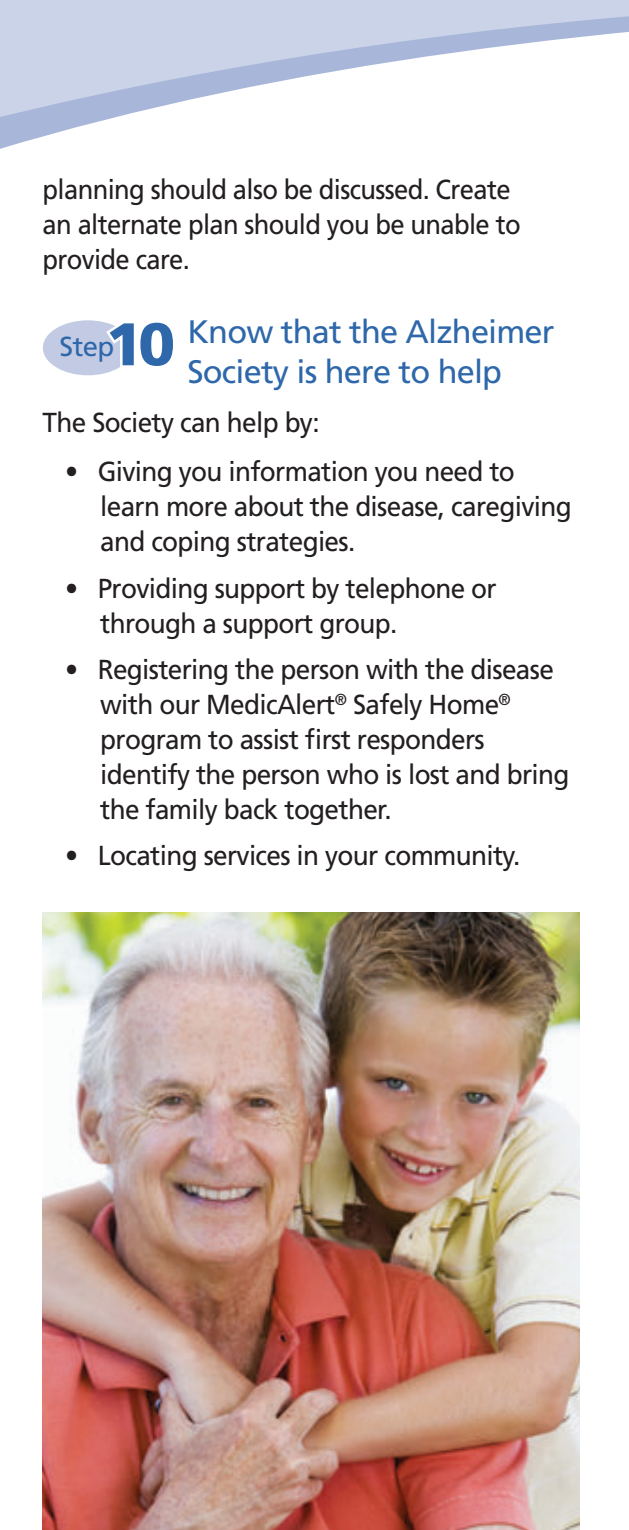
<style>
.page{position:relative;width:629px;height:1530px;background:#fff}
.page>*{position:absolute;margin:0;border:0;box-sizing:border-box;transform-origin:0 0}
.Sub-heading{font:900 60px "Frutiger";color:#2e68aa}
.body_copy{font:32.5px/40px "Frutiger";letter-spacing:-.025em;color:#2e68aa}
.body_copy-2{font:27.5px/35px "Frutiger";letter-spacing:-.025em;color:#231f20;scale:.95 1}
.body_copy-3{font:27.5px/35px "Frutiger";letter-spacing:-.025em;color:#231f20;scale:.93 1}
.Sub-heading-2{font:27.5px "Frutiger";color:#2e68aa}
</style>
<div class="page">
<svg style="left:0;top:0;width:628px;height:376px"></svg>
<div style="left:43px;top:320px;width:90px;height:55px;background:#c3cbe4;border-radius:50%"></div>
<svg style="left:103px;top:318px;width:75px;height:53px"></svg>
<img style="left:43px;top:913px;width:536px;height:617px">
<p class="body_copy-3" style="left:43px;top:172px;width:515px">planning should also be discussed. Create an alternate plan should you be unable to provide care.</p>
<p class="body_copy" style="left:187px;top:311px;width:368px">Know that the Alzheimer<br>Society is here to help</p>
<p class="body_copy-2" style="left:43px;top:405px;width:293px">The Society can help by:</p>
<p class="body_copy-2" style="left:100px;top:454px;width:497px;text-indent:-35px">• Giving you information you need to learn more about the disease, caregiving and coping strategies.</p>
<p class="body_copy-2" style="left:100px;top:570px;width:418px;text-indent:-35px">• Providing support by telephone or through a support group.</p>
<p class="body_copy-2" style="left:100px;top:652px;width:495px;text-indent:-35px">• Registering the person with the disease with our MedicAlert<sup>®</sup> Safely Home<sup>® </sup>program to assist first responders identify the person who is lost and bring the family back together.</p>
<p class="body_copy-2" style="left:65px;top:838px;width:480px">• Locating services in your community.</p>
<p class="Sub-heading" style="left:106px;top:308px;width:71px">10</p>
<p class="Sub-heading-2" style="left:60px;top:330px;width:56px">Step</p>
</div>
